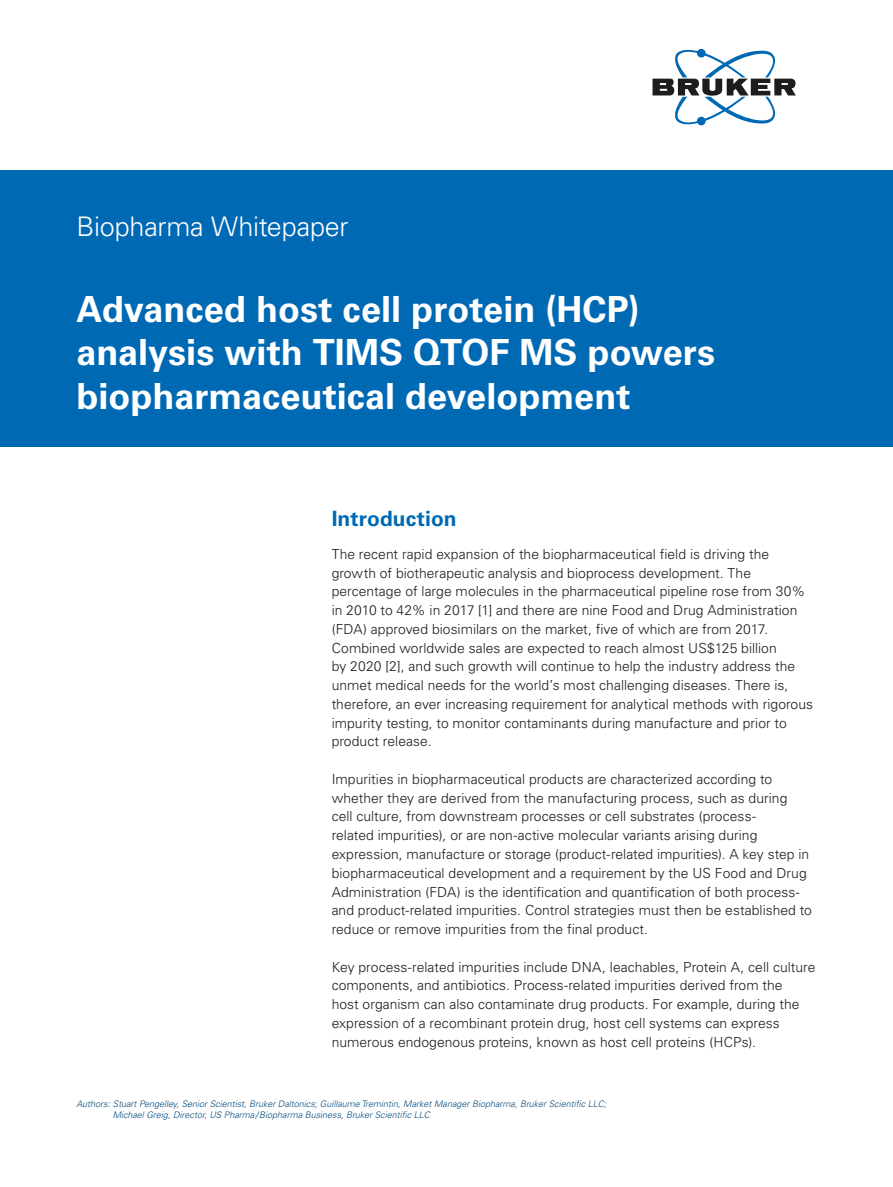
<style>
.page{position:relative;width:893px;height:1187px;background:#fff}
.page>*{position:absolute;margin:0;border:0;box-sizing:border-box;transform-origin:0 0}
.application_half-spa{font:700 36px/43.2px "Univers LT Std";color:#fff}
.application_half-spa-2{font:300 27px "Univers LT Std";letter-spacing:-.01em;color:#fff}
.application_subhead{font:700 21px "Univers LT Std";letter-spacing:.005em;color:#0069b4}
.application_body{font:300 13.8px/18.8px "Univers LT Std";color:#1d1d1b}
.Application_Authors{font:italic 300 9px/10.8px "Univers LT Std";color:#004a7f}
</style>
<div class="page">
<svg style="left:652px;top:48px;width:144px;height:78px"></svg>
<div style="left:0;top:171px;width:893px;height:275px;background:#0069b4"></div>
<p class="application_half-spa-2" style="left:77px;top:210px;width:274px">Biopharma Whitepaper</p>
<p class="application_half-spa" style="left:77px;top:288px;width:640px">Advanced host cell protein (HCP) analysis with TIMS QTOF MS powers biopharmaceutical development</p>
<p class="application_subhead" style="left:332px;top:506px;width:126px">Introduction</p>
<p class="application_body" style="left:332px;top:544px;width:483px">The recent rapid expansion of the biopharmaceutical field is driving the growth of biotherapeutic analysis and bioprocess development. The percentage of large molecules in the pharmaceutical pipeline rose from 30% in 2010 to 42% in 2017 [1] and there are nine Food and Drug Administration (FDA) approved biosimilars on the market, five of which are from 2017.<br>Combined worldwide sales are expected to reach almost US$125 billion<br>by 2020 [2], and such growth will continue to help the industry address the unmet medical needs for the world’s most challenging diseases. There is, therefore, an ever increasing requirement for analytical methods with rigorous impurity testing, to monitor contaminants during manufacture and prior to product release.</p>
<p class="application_body" style="left:332px;top:769px;width:482px">Impurities in biopharmaceutical products are characterized according to whether they are derived from the manufacturing process, such as during<br>cell culture, from downstream processes or cell substrates (process-<br>related impurities), or are non-active molecular variants arising during expression, manufacture or storage (product-related impurities). A key step in biopharmaceutical development and a requirement by the US Food and Drug Administration (FDA) is the identification and quantification of both process&shy;and product-related impurities. Control strategies must then be established to reduce or remove impurities from the final product.</p>
<p class="application_body" style="left:332px;top:957px;width:485px">Key process-related impurities include DNA, leachables, Protein A, cell culture components, and antibiotics. Process-related impurities derived from the<br>host organism can also contaminate drug products. For example, during the expression of a recombinant protein drug, host cell systems can express numerous endogenous proteins, known as host cell proteins (HCPs).</p>
<p class="Application_Authors" style="left:113px;top:1098px;width:495px;text-indent:-36px">Authors: Stuart Pengelley, Senior Scientist, Bruker Daltonics; Guillaume Tremintin, Market Manager Biopharma, Bruker Scientific LLC;<br>Michael Greig, Director, US Pharma /Biopharma Business, Bruker Scientific LLC</p>
</div>
